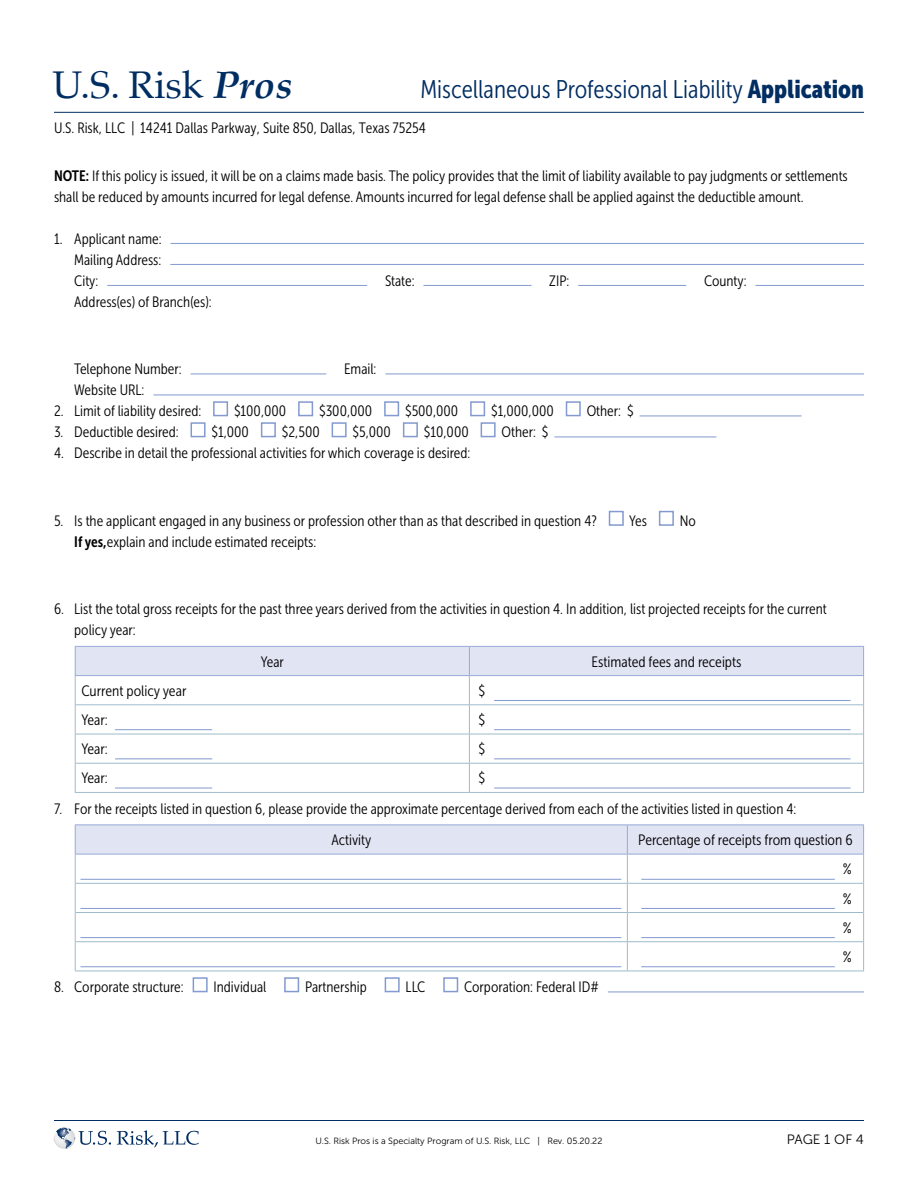
<style>
.page{position:relative;width:918px;height:1188px;background:#fff}
.page>*{position:absolute;margin:0;border:0;box-sizing:border-box;transform-origin:0 0}
.t1{font:38.55px "Palatino";color:#002d62}
.t2{font:25.5px "Museo Sans Cond 300";color:#002d62}
.t3{font:15px/21px "Museo Sans Cond 300";color:#000}
.t4{font:13.5px "Museo Sans 300";letter-spacing:-.005em;color:#000}
.t5{font:9px "Museo Sans 300";color:#000}
.s1{font-weight:700;font-style:italic}
.s2{font-family:"Museo Sans Cond 900"}
.s3{font-family:"Museo Sans Cond 700"}
</style>
<div class="page">
<hr style="left:54px;top:1120px;width:810px;height:1px;background:#002d62">
<hr style="left:54px;top:112px;width:810px;height:1px;background:#002d62">
<svg style="left:117px;top:1130px;width:82px;height:17px"></svg>
<svg style="left:54px;top:1127px;width:21px;height:22px"></svg>
<svg style="left:57px;top:1127px;width:54px;height:22px"></svg>
<hr style="left:171px;top:243px;width:693px;height:1px;background:#829acf">
<hr style="left:170px;top:264px;width:694px;height:1px;background:#829acf">
<hr style="left:107px;top:285px;width:260px;height:1px;background:#829acf">
<hr style="left:423px;top:285px;width:108px;height:1px;background:#829acf">
<hr style="left:578px;top:285px;width:108px;height:1px;background:#829acf">
<hr style="left:756px;top:285px;width:108px;height:1px;background:#829acf">
<hr style="left:191px;top:374px;width:135px;height:1px;background:#829acf">
<hr style="left:385px;top:374px;width:479px;height:1px;background:#829acf">
<hr style="left:153px;top:395px;width:711px;height:1px;background:#829acf">
<div style="left:213px;top:401px;width:15px;height:15px;border:2px solid #829acf"></div>
<div style="left:298px;top:401px;width:15px;height:15px;border:2px solid #829acf"></div>
<div style="left:384px;top:401px;width:15px;height:15px;border:2px solid #829acf"></div>
<div style="left:470px;top:401px;width:15px;height:15px;border:2px solid #829acf"></div>
<div style="left:566px;top:401px;width:15px;height:15px;border:2px solid #829acf"></div>
<hr style="left:640px;top:416px;width:162px;height:1px;background:#829acf">
<div style="left:191px;top:422px;width:15px;height:15px;border:2px solid #829acf"></div>
<div style="left:261px;top:422px;width:15px;height:15px;border:2px solid #829acf"></div>
<div style="left:332px;top:422px;width:15px;height:15px;border:2px solid #829acf"></div>
<div style="left:403px;top:422px;width:15px;height:15px;border:2px solid #829acf"></div>
<div style="left:481px;top:422px;width:15px;height:15px;border:2px solid #829acf"></div>
<hr style="left:554px;top:437px;width:162px;height:1px;background:#829acf">
<div style="left:609px;top:511px;width:15px;height:15px;border:2px solid #829acf"></div>
<div style="left:659px;top:511px;width:15px;height:15px;border:2px solid #829acf"></div>
<hr style="left:75px;top:792px;width:394px;height:1px;background:#9ebbca">
<hr style="left:469px;top:792px;width:395px;height:1px;background:#9ebbca">
<svg style="left:75px;top:646px;width:789px;height:146px"></svg>
<hr style="left:75px;top:824px;width:552px;height:1px;background:#97aad7">
<hr style="left:627px;top:824px;width:237px;height:1px;background:#97aad7">
<hr style="left:75px;top:971px;width:552px;height:1px;background:#9ebbca">
<hr style="left:627px;top:971px;width:237px;height:1px;background:#9ebbca">
<svg style="left:75px;top:825px;width:789px;height:146px"></svg>
<div style="left:193px;top:977px;width:15px;height:15px;border:2px solid #829acf"></div>
<div style="left:284px;top:977px;width:15px;height:15px;border:2px solid #829acf"></div>
<div style="left:385px;top:977px;width:15px;height:15px;border:2px solid #829acf"></div>
<div style="left:443px;top:977px;width:15px;height:15px;border:2px solid #829acf"></div>
<hr style="left:608px;top:992px;width:256px;height:1px;background:#829acf">
<hr style="left:115px;top:729px;width:97px;height:1px;background:#829acf">
<hr style="left:494px;top:729px;width:356px;height:1px;background:#829acf">
<hr style="left:494px;top:700px;width:356px;height:1px;background:#829acf">
<hr style="left:641px;top:879px;width:194px;height:1px;background:#829acf">
<hr style="left:80px;top:879px;width:541px;height:1px;background:#829acf">
<hr style="left:641px;top:908px;width:194px;height:1px;background:#829acf">
<hr style="left:80px;top:908px;width:541px;height:1px;background:#829acf">
<hr style="left:641px;top:937px;width:194px;height:1px;background:#829acf">
<hr style="left:80px;top:937px;width:541px;height:1px;background:#829acf">
<hr style="left:641px;top:966px;width:194px;height:1px;background:#829acf">
<hr style="left:80px;top:966px;width:541px;height:1px;background:#829acf">
<hr style="left:115px;top:758px;width:97px;height:1px;background:#829acf">
<hr style="left:494px;top:758px;width:356px;height:1px;background:#829acf">
<hr style="left:115px;top:788px;width:97px;height:1px;background:#829acf">
<hr style="left:494px;top:788px;width:356px;height:1px;background:#829acf">
<h1 class="t1" style="left:52px;top:53px;width:242px">U.S. Risk <span class="s1">Pros</span></h1>
<h2 class="t2" style="left:420px;top:75px;width:445px">Miscellaneous Professional Liability <span class="s2">Application</span></h2>
<p class="t3" style="left:54px;top:117px;width:373px">U.S. Risk, LLC | 14241 Dallas Parkway, Suite 850, Dallas, Texas 75254</p>
<p class="t3" style="left:54px;top:165px;width:795px"><span class="s3">NOTE:</span> If this policy is issued, it will be on a claims made basis. The policy provides that the limit of liability available to pay judgments or settlements shall be reduced by amounts incurred for legal defense. Amounts incurred for legal defense shall be applied against the deductible amount.</p>
<p class="t3" style="left:74px;top:228px;width:89px;text-align:justify;text-indent:-20px">1. Applicant name:<br>Mailing Address:<br>City:</p>
<p class="t3" style="left:385px;top:270px;width:31px">State:</p>
<p class="t3" style="left:549px;top:270px;width:21px">ZIP:</p>
<p class="t3" style="left:704px;top:270px;width:44px">County:</p>
<p class="t3" style="left:74px;top:291px;width:139px">Address(es) of Branch(es):</p>
<p class="t3" style="left:74px;top:359px;width:109px">Telephone Number:</p>
<p class="t3" style="left:344px;top:359px;width:34px">Email:</p>
<p class="t3" style="left:74px;top:380px;width:72px">Website URL:</p>
<p class="t3" style="left:54px;top:401px;width:149px">2. Limit of liability desired:</p>
<p class="t3" style="left:234px;top:401px;width:54px">$100,000</p>
<p class="t3" style="left:319px;top:401px;width:55px">$300,000</p>
<p class="t3" style="left:405px;top:401px;width:55px">$500,000</p>
<p class="t3" style="left:491px;top:401px;width:64px">$1,000,000</p>
<p class="t3" style="left:587px;top:401px;width:48px">Other: $</p>
<p class="t3" style="left:54px;top:422px;width:126px">3. Deductible desired:</p>
<p class="t3" style="left:211px;top:422px;width:39px">$1,000</p>
<p class="t3" style="left:282px;top:422px;width:39px">$2,500</p>
<p class="t3" style="left:353px;top:422px;width:40px">$5,000</p>
<p class="t3" style="left:424px;top:422px;width:46px">$10,000</p>
<p class="t3" style="left:502px;top:422px;width:48px">Other: $</p>
<p class="t3" style="left:54px;top:443px;width:418px">4. Describe in detail the professional activities for which coverage is desired:</p>
<p class="t3" style="left:54px;top:510px;width:544px">5. Is the applicant engaged in any business or profession other than as that described in question 4?</p>
<p class="t3" style="left:629px;top:510px;width:19px">Yes</p>
<p class="t3" style="left:680px;top:510px;width:18px">No</p>
<p class="t3" style="left:74px;top:531px;width:243px"><span class="s3">If yes,</span>explain and include estimated receipts:</p>
<p class="t3" style="left:74px;top:599px;width:754px;text-indent:-20px">6. List the total gross receipts for the past three years derived from the activities in question 4. In addition, list projected receipts for the current policy year:</p>
<p class="t3" style="left:261px;top:651px;width:25px">Year</p>
<p class="t3" style="left:592px;top:651px;width:152px">Estimated fees and receipts</p>
<p class="t3" style="left:81px;top:680px;width:107px">Current policy year</p>
<p class="t3" style="left:479px;top:680px;width:8px">$</p>
<p class="t3" style="left:81px;top:710px;width:28px">Year:</p>
<p class="t3" style="left:479px;top:710px;width:8px">$</p>
<p class="t3" style="left:81px;top:739px;width:28px">Year:</p>
<p class="t3" style="left:479px;top:739px;width:8px">$</p>
<p class="t3" style="left:81px;top:768px;width:28px">Year:</p>
<p class="t3" style="left:479px;top:768px;width:8px">$</p>
<p class="t3" style="left:332px;top:793px;width:466px;line-height:31.3px;text-indent:-278px">7. For the receipts listed in question 6, please provide the approximate percentage derived from each of the activities listed in question 4:<br>Activity</p>
<p class="t3" style="left:843px;top:825px;width:11px;line-height:29.2px;text-align:justify;text-indent:-204px">Percentage of receipts from question 6 % % % %</p>
<p class="t3" style="left:54px;top:977px;width:131px">8. Corporate structure:</p>
<p class="t3" style="left:214px;top:977px;width:54px">Individual</p>
<p class="t3" style="left:305px;top:977px;width:63px">Partnership</p>
<p class="t3" style="left:406px;top:977px;width:21px">LLC</p>
<p class="t3" style="left:464px;top:977px;width:136px">Corporation: Federal ID#</p>
<p class="t5" style="left:316px;top:1136px;width:288px">U.S. Risk Pros is a Specialty Program of U.S. Risk, LLC | Rev. 05.20.22</p>
<p class="t4" style="left:787px;top:1132px;width:79px">PAGE 1 OF 4</p>
</div>
